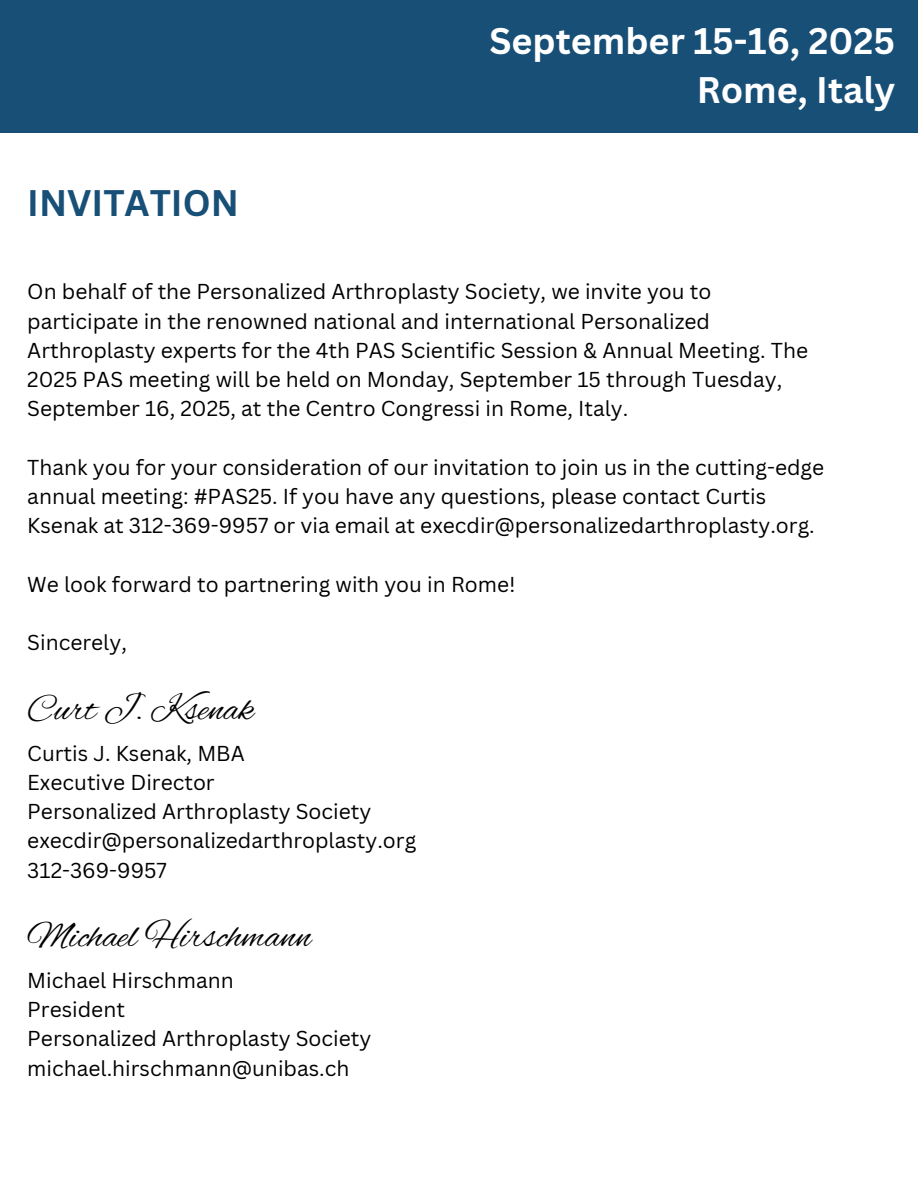
<style>
.page{position:relative;width:918px;height:1188px;background:#fff}
.page>*{position:absolute;margin:0;border:0;box-sizing:border-box;transform-origin:0 0}
.t1{font:37.5px "Alex Brush";color:#000}
.t2{font:700 36px/49.5px "Canva Sans";color:#fff;text-align:right}
.t3{font:700 36px "Canva Sans";color:#184f77}
.t4{font:21px/29.2px "Canva Sans";color:#000}
</style>
<div class="page">
<div style="left:0;top:0;width:918px;height:133px;background:#184f77"></div>
<h1 class="t3" style="left:27px;top:178px;width:213px">INVITATION</h1>
<h2 class="t2" style="left:489px;top:15px;width:408px">September 15-16, 2025<br>Rome, Italy</h2>
<p class="t4" style="left:27px;top:277px;width:782px">On behalf of the Personalized Arthroplasty Society, we invite you to participate in the renowned national and international Personalized Arthroplasty experts for the 4th PAS Scientific Session &amp; Annual Meeting. The 2025 PAS meeting will be held on Monday, September 15 through Tuesday, September 16, 2025, at the Centro Congressi in Rome, Italy.</p>
<p class="t4" style="left:27px;top:452px;width:798px">Thank you for your consideration of our invitation to join us in the cutting-edge annual meeting: #PAS25. If you have any questions, please contact Curtis<br>Ksenak at 312-369-9957 or via email at execdir@personalizedarthroplasty.org.</p>
<p class="t4" style="left:27px;top:569px;width:490px">We look forward to partnering with you in Rome!</p>
<p class="t4" style="left:27px;top:628px;width:101px">Sincerely,</p>
<p class="t1" style="left:27px;top:688px;width:228px">Curt J. Ksenak</p>
<p class="t4" style="left:27px;top:738px;width:219px">Curtis J. Ksenak, MBA</p>
<p class="t4" style="left:27px;top:767px;width:189px">Executive Director</p>
<p class="t4" style="left:27px;top:796px;width:346px">Personalized Arthroplasty Society</p>
<p class="t4" style="left:27px;top:826px;width:390px">execdir@personalizedarthroplasty.org</p>
<p class="t4" style="left:27px;top:855px;width:141px">312-369-9957</p>
<p class="t1" style="left:27px;top:915px;width:285px">Michael Hirschmann</p>
<p class="t4" style="left:27px;top:965px;width:208px">Michael Hirschmann</p>
<p class="t4" style="left:27px;top:994px;width:99px">President</p>
<p class="t4" style="left:27px;top:1024px;width:346px">Personalized Arthroplasty Society</p>
<p class="t4" style="left:27px;top:1053px;width:324px">michael.hirschmann@unibas.ch</p>
</div>
